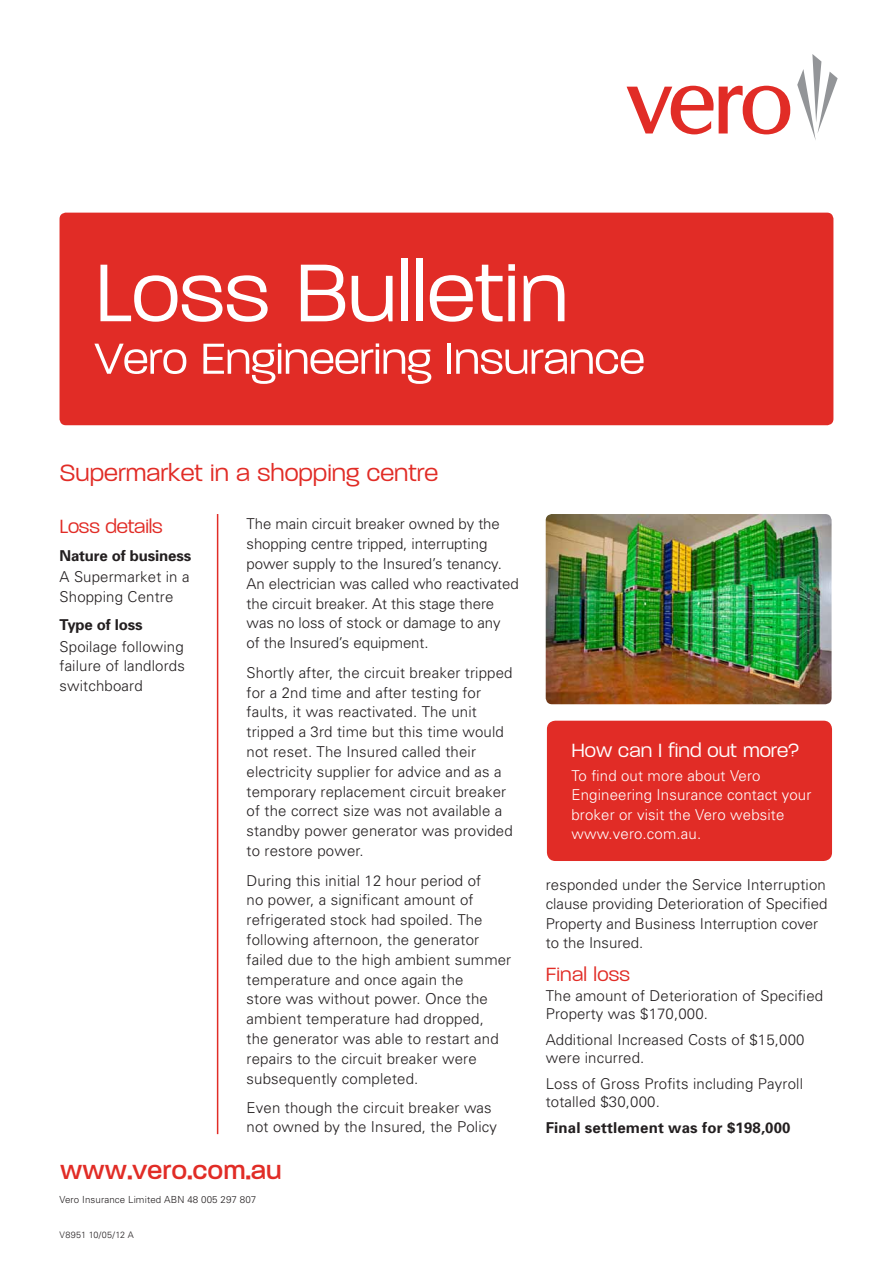
<style>
.page{position:relative;width:893px;height:1263px;background:#fff}
.page>*{position:absolute;margin:0;border:0;box-sizing:border-box;transform-origin:0 0}
.t1{font:300 96px "V Paralucent";color:#fff}
.t2{font:300 51px "V Paralucent";letter-spacing:-.005em;color:#fff}
.t3{font:500 30px "V Paralucent";color:#e12c26}
.t4{font:300 27.75px "V Paralucent";color:#e12c26}
.t5{font:300 22.5px "V Paralucent";color:#fff}
.t6{font:300 22.5px "V Paralucent";letter-spacing:-.01em;color:#e12c26}
.t7{font:300 22.5px "V Paralucent";letter-spacing:.01em;color:#e12c26}
.t8{font:300 15px/19.8px "Univers";letter-spacing:.01em;color:#231f20}
.t9{font:300 15px/19.5px "Univers";letter-spacing:.01em;color:#fff}
.t10{font:700 15px "Univers";letter-spacing:.01em;color:#231f20}
.t11{font:700 15px "Univers";letter-spacing:-.01em;color:#231f20}
.t12{font:300 9.75px "Univers";letter-spacing:.01em;color:#231f20}
.t13{font:300 9px "Univers";letter-spacing:.04em;color:#231f20}
</style>
<div class="page">
<svg style="left:797px;top:54px;width:41px;height:86px"></svg>
<svg style="left:627px;top:86px;width:163px;height:48px"></svg>
<img style="left:546px;top:514px;width:286px;height:190px">
<hr style="left:217px;top:514px;width:1px;height:620px;background:#e12c26">
<div style="left:60px;top:213px;width:773px;height:212px;background:#e12c26;border-radius:6px"></div>
<div style="left:547px;top:721px;width:285px;height:140px;background:#e12c26;border-radius:9px"></div>
<h1 class="t1" style="left:95px;top:241px;width:475px">Loss Bulletin</h1>
<h2 class="t2" style="left:95px;top:331px;width:551px">Vero Engineering Insurance</h2>
<h3 class="t4" style="left:60px;top:457px;width:380px">Supermarket in a shopping centre</h3>
<h3 class="t6" style="left:60px;top:514px;width:105px">Loss details</h3>
<p class="t11" style="left:60px;top:546px;width:133px">Nature of business</p>
<p class="t8" style="left:60px;top:567px;width:132px">A Supermarket in a<br>Shopping Centre</p>
<p class="t11" style="left:60px;top:615px;width:85px">Type of loss</p>
<p class="t8" style="left:60px;top:636px;width:127px;text-align:justify">Spoilage following failure of landlords switchboard</p>
<p class="t8" style="left:247px;top:514px;width:274px">The main circuit breaker owned by the shopping centre tripped, interrupting power supply to the Insured’s tenancy.<br>An electrician was called who reactivated the circuit breaker. At this stage there was no loss of stock or damage to any<br>of the Insured’s equipment.</p>
<p class="t8" style="left:247px;top:662px;width:268px">Shortly after, the circuit breaker tripped for a 2nd time and after testing for faults, it was reactivated. The unit tripped a 3rd time but this time would not reset. The Insured called their electricity supplier for advice and as a temporary replacement circuit breaker of the correct size was not available a standby power generator was provided to restore power.</p>
<p class="t8" style="left:247px;top:870px;width:266px">During this initial 12 hour period of<br>no power, a significant amount of refrigerated stock had spoiled. The following afternoon, the generator failed due to the high ambient summer temperature and once again the<br>store was without power. Once the ambient temperature had dropped,<br>the generator was able to restart and repairs to the circuit breaker were subsequently completed.</p>
<p class="t8" style="left:247px;top:1097px;width:252px">Even though the circuit breaker was not owned by the Insured, the Policy</p>
<h3 class="t3" style="left:60px;top:1153px;width:223px">www.vero.com.au</h3>
<p class="t12" style="left:60px;top:1194px;width:198px">Vero Insurance Limited ABN 48 005 297 807</p>
<p class="t13" style="left:60px;top:1229px;width:76px">V8951 10/05/12 A</p>
<h3 class="t5" style="left:571px;top:738px;width:229px">How can I find out more?</h3>
<p class="t9" style="left:571px;top:765px;width:242px">To find out more about Vero<br>Engineering Insurance contact your broker or visit the Vero website www.vero.com.au.</p>
<p class="t8" style="left:546px;top:874px;width:283px">responded under the Service Interruption clause providing Deterioration of Specified Property and Business Interruption cover to the Insured.</p>
<h3 class="t7" style="left:546px;top:962px;width:86px">Final loss</h3>
<p class="t8" style="left:546px;top:986px;width:279px;line-height:18px">The amount of Deterioration of Specified<br>Property was $170,000.</p>
<p class="t8" style="left:546px;top:1030px;width:260px;line-height:18px">Additional Increased Costs of $15,000 were incurred.</p>
<p class="t8" style="left:546px;top:1074px;width:259px;line-height:18px">Loss of Gross Profits including Payroll totalled $30,000.</p>
<p class="t10" style="left:546px;top:1118px;width:246px">Final settlement was for $198,000</p>
</div>
